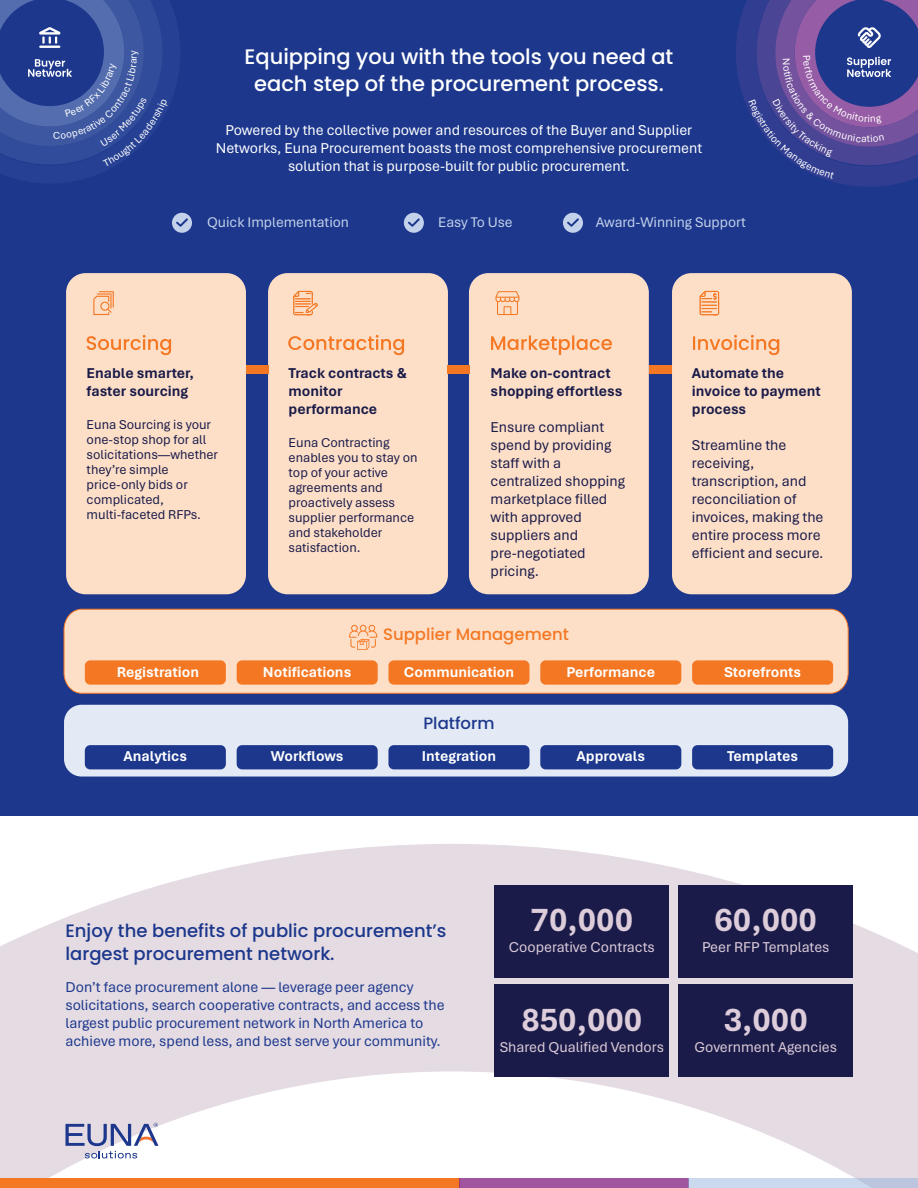
<style>
.page{position:relative;width:918px;height:1188px;background:#fff}
.page>*{position:absolute;margin:0;border:0;box-sizing:border-box;transform-origin:0 0}
.t1{font:700 34.5px "Aptos";color:#ddccda}
.t2{font:500 21px/27px "Poppins";color:#fff;text-align:center}
.t3{font:500 18px/22.5px "Poppins";color:#1c378c}
.t4{font:500 16.5px "Poppins";color:#f47824}
.t5{font:500 16.5px "Poppins";color:#1c378c}
.t6{font:15px/18px "Aptos";color:#1a1b49}
.t7{font:15px/18px "Aptos";color:#1c378c}
.t8{font:15px/18px "Aptos";color:#fff;text-align:center}
.t9{font:700 15px/18px "Aptos";color:#1a1b49}
.t10{font:700 15px "Aptos";color:#fff}
.t11{font:15px "Aptos";color:#ddccda}
.t12{font:14.7px "Aptos";color:#c3d1eb}
.t13{font:13.5px/15px "Aptos";color:#1a1b49}
</style>
<div class="page">
<svg style="left:0;top:844px;width:917px;height:334px;fill:#e4dbe3"></svg>
<div style="left:0;top:1178px;width:460px;height:10px;background:#f47723"></div>
<div style="left:460px;top:1178px;width:229px;height:10px;background:#a0559e"></div>
<svg style="left:689px;top:1178px;width:229px;height:10px;background:#c6d4e9"></svg>
<div style="left:0;top:0;width:917px;height:816px;background:#1c378c"></div>
<svg style="left:172px;top:212px;width:20px;height:21px"></svg>
<svg style="left:404px;top:212px;width:20px;height:21px"></svg>
<svg style="left:563px;top:212px;width:20px;height:21px"></svg>
<div style="left:672px;top:273px;width:180px;height:321px;background:#fddfc8;border-radius:19px"></div>
<div style="left:469px;top:273px;width:180px;height:321px;background:#fddfc8;border-radius:19px"></div>
<div style="left:268px;top:273px;width:180px;height:321px;background:#fddfc8;border-radius:19px"></div>
<div style="left:66px;top:273px;width:180px;height:321px;background:#fddfc8;border-radius:19px"></div>
<svg style="left:93px;top:291px;width:21px;height:24px"></svg>
<svg style="left:87px;top:335px;width:84px;height:20px"></svg>
<div style="left:246px;top:365px;width:22px;height:9px;background:#f47824"></div>
<svg style="left:293px;top:291px;width:25px;height:24px"></svg>
<svg style="left:288px;top:335px;width:116px;height:20px"></svg>
<div style="left:448px;top:365px;width:22px;height:9px;background:#f47824"></div>
<svg style="left:495px;top:291px;width:24px;height:24px"></svg>
<svg style="left:491px;top:335px;width:121px;height:20px"></svg>
<div style="left:650px;top:365px;width:22px;height:9px;background:#f47824"></div>
<svg style="left:700px;top:291px;width:19px;height:24px"></svg>
<svg style="left:693px;top:335px;width:86px;height:20px"></svg>
<svg style="left:63px;top:608px;width:786px;height:86px;background:#f7d7c0"></svg>
<div style="left:64px;top:705px;width:784px;height:72px;background:#e3eaf6;border-radius:18px"></div>
<div style="left:85px;top:660px;width:141px;height:25px;background:#f47824;border-radius:5px"></div>
<div style="left:237px;top:660px;width:141px;height:25px;background:#f47824;border-radius:5px"></div>
<div style="left:388px;top:660px;width:142px;height:25px;background:#f47824;border-radius:5px"></div>
<div style="left:540px;top:660px;width:141px;height:25px;background:#f47824;border-radius:5px"></div>
<div style="left:692px;top:660px;width:141px;height:25px;background:#f47824;border-radius:5px"></div>
<div style="left:85px;top:745px;width:141px;height:24px;background:#1c378c;border-radius:5px"></div>
<div style="left:237px;top:745px;width:141px;height:24px;background:#1c378c;border-radius:5px"></div>
<div style="left:388px;top:745px;width:142px;height:24px;background:#1c378c;border-radius:5px"></div>
<div style="left:540px;top:745px;width:141px;height:24px;background:#1c378c;border-radius:5px"></div>
<div style="left:692px;top:745px;width:141px;height:24px;background:#1c378c;border-radius:5px"></div>
<div style="left:679px;top:885px;width:174px;height:92px;background:#1a1b49"></div>
<div style="left:495px;top:885px;width:174px;height:92px;background:#1a1b49"></div>
<div style="left:679px;top:985px;width:174px;height:92px;background:#1a1b49"></div>
<div style="left:495px;top:985px;width:174px;height:92px;background:#1a1b49"></div>
<svg style="left:65px;top:1123px;width:94px;height:35px"></svg>
<svg style="left:349px;top:625px;width:28px;height:25px"></svg>
<svg style="left:0;top:0;width:163px;height:165px"></svg>
<svg style="left:736px;top:0;width:182px;height:187px"></svg>
<h2 class="t2" style="left:245px;top:44px;width:430px">Equipping you with the tools you need at each step of the procurement process.</h2>
<p class="t8" style="left:216px;top:121px;width:488px">Powered by the collective power and resources of the Buyer and Supplier<br>Networks, Euna Procurement boasts the most comprehensive procurement solution that is purpose-built for public procurement.</p>
<p class="t12" style="left:207px;top:212px;width:144px">Quick Implementation</p>
<p class="t12" style="left:438px;top:212px;width:76px">Easy To Use</p>
<p class="t12" style="left:596px;top:212px;width:152px">Award-Winning Support</p>
<p class="t9" style="left:87px;top:364px;width:109px">Enable smarter, faster sourcing</p>
<p class="t13" style="left:87px;top:417px;width:133px">Euna Sourcing is your one-stop shop for all solicitations—whether they’re simple price-only bids or complicated, multi-faceted RFPs.</p>
<p class="t9" style="left:289px;top:364px;width:120px">Track contracts &amp; monitor performance</p>
<p class="t13" style="left:289px;top:435px;width:130px">Euna Contracting enables you to stay on top of your active agreements and proactively assess supplier performance and stakeholder satisfaction.</p>
<p class="t9" style="left:491px;top:364px;width:133px">Make on-contract shopping effortless</p>
<p class="t6" style="left:491px;top:418px;width:136px">Ensure compliant spend by providing staff with a centralized shopping marketplace filled with approved suppliers and pre-negotiated pricing.</p>
<p class="t4" style="left:383px;top:624px;width:187px">Supplier Management</p>
<p class="t9" style="left:692px;top:364px;width:131px">Automate the invoice to payment process</p>
<p class="t6" style="left:692px;top:436px;width:133px">Streamline the receiving, transcription, and reconciliation of invoices, making the entire process more efficient and secure.</p>
<p class="t10" style="left:117px;top:662px;width:84px">Registration</p>
<p class="t10" style="left:263px;top:662px;width:90px">Notifications</p>
<p class="t10" style="left:404px;top:662px;width:112px">Communication</p>
<p class="t10" style="left:567px;top:662px;width:90px">Performance</p>
<p class="t10" style="left:724px;top:662px;width:79px">Storefronts</p>
<p class="t5" style="left:424px;top:713px;width:72px">Platform</p>
<p class="t10" style="left:124px;top:746px;width:65px">Analytics</p>
<p class="t10" style="left:271px;top:746px;width:74px">Workflows</p>
<p class="t10" style="left:422px;top:746px;width:76px">Integration</p>
<p class="t10" style="left:577px;top:746px;width:70px">Approvals</p>
<p class="t10" style="left:727px;top:746px;width:72px">Templates</p>
<h3 class="t3" style="left:65px;top:920px;width:382px">Enjoy the benefits of public procurement’s largest procurement network.</h3>
<p class="t7" style="left:65px;top:977px;width:381px">Don’t face procurement alone — leverage peer agency solicitations, search cooperative contracts, and access the largest public procurement network in North America to achieve more, spend less, and best serve your community.</p>
<h1 class="t1" style="left:531px;top:896px;width:104px">70,000</h1>
<p class="t11" style="left:509px;top:937px;width:147px">Cooperative Contracts</p>
<h1 class="t1" style="left:521px;top:996px;width:122px">850,000</h1>
<p class="t11" style="left:500px;top:1037px;width:166px">Shared Qualified Vendors</p>
<h1 class="t1" style="left:715px;top:896px;width:104px">60,000</h1>
<p class="t11" style="left:702px;top:937px;width:129px">Peer RFP Templates</p>
<h1 class="t1" style="left:724px;top:996px;width:86px">3,000</h1>
<p class="t11" style="left:695px;top:1037px;width:144px">Government Agencies</p>
</div>
